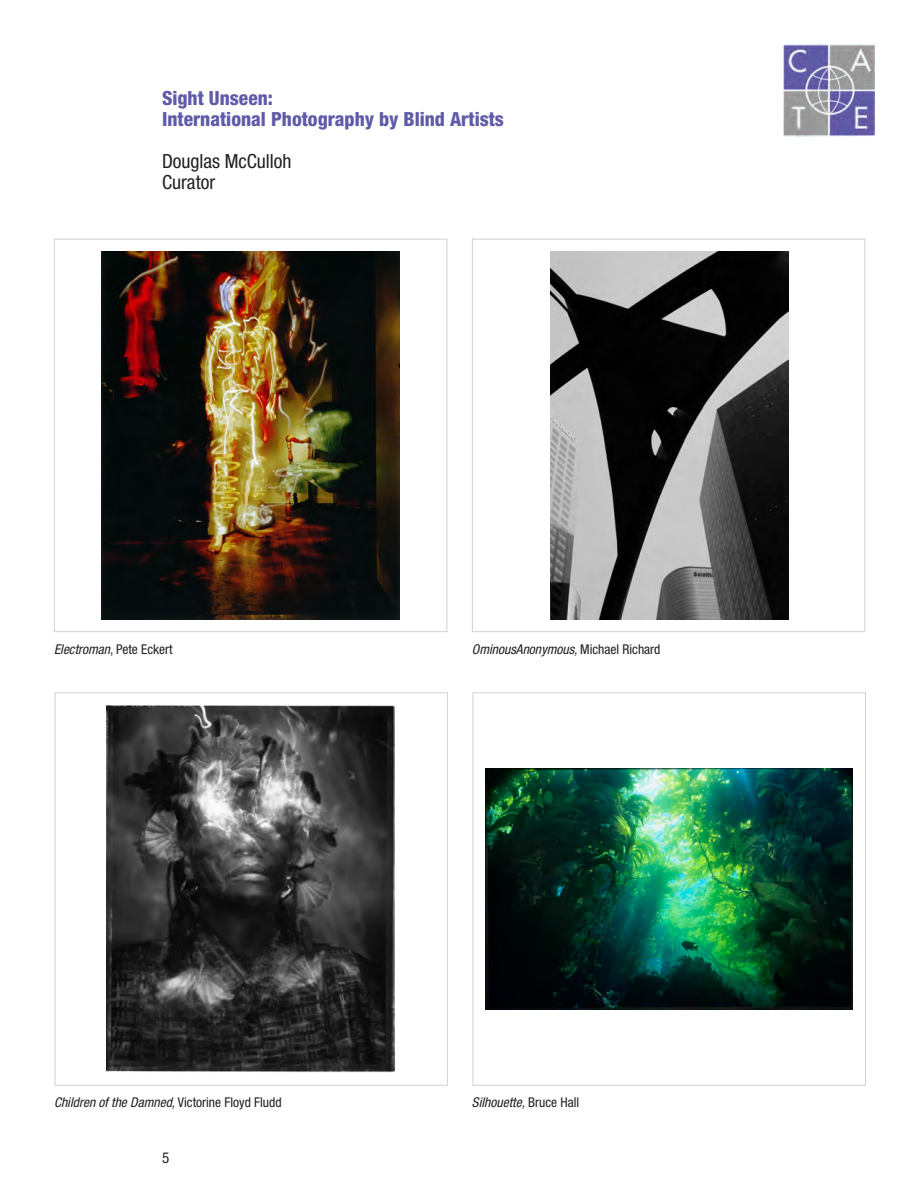
<style>
.page{position:relative;width:918px;height:1188px;background:#fff}
.page>*{position:absolute;margin:0;border:0;box-sizing:border-box;transform-origin:0 0}
.t1{font:800 condensed 19.5px/21px "Helvetica Neue";color:#5f5ba8}
.t2{font:condensed 19.5px/21px "Helvetica Neue";color:#231f20}
.t3{font:condensed 15px "Helvetica Neue";color:#231f20}
.t4{font:italic condensed 13.5px "Helvetica Neue";color:#231f20}
.t5{font:condensed 13.5px "Helvetica Neue";color:#231f20}
.s1{font-style:italic}
.s2{font-style:normal}
</style>
<div class="page">
<img style="left:783px;top:45px;width:91px;height:92px">
<div style="left:54px;top:239px;width:393px;height:393px;border:1px solid #d1d2d4"></div>
<div style="left:472px;top:239px;width:393px;height:393px;border:1px solid #d1d2d4"></div>
<div style="left:55px;top:692px;width:393px;height:394px;border:1px solid #d1d2d4"></div>
<div style="left:473px;top:692px;width:393px;height:394px;border:1px solid #d1d2d4"></div>
<img style="left:486px;top:768px;width:367px;height:242px">
<img style="left:550px;top:252px;width:239px;height:367px">
<img style="left:106px;top:706px;width:288px;height:366px">
<img style="left:101px;top:252px;width:298px;height:367px">
<h1 class="t1" style="left:162px;top:87px;width:343px">Sight Unseen:<br>International Photography by Blind Artists</h1>
<h1 class="t2" style="left:162px;top:151px;width:131px">Douglas McCulloh<br>Curator</h1>
<p class="t5" style="left:54px;top:642px;width:120px"><span class="s1">Electroman</span>, Pete Eckert</p>
<p class="t4" style="left:472px;top:642px;width:190px">OminousAnonymous, <span class="s2">Michael Richard</span></p>
<p class="t4" style="left:54px;top:1095px;width:229px">Children of the Damned, <span class="s2">Victorine Floyd Fludd</span></p>
<p class="t4" style="left:472px;top:1095px;width:109px">Silhouette, <span class="s2">Bruce Hall</span></p>
<p class="t3" style="left:162px;top:1149px;width:9px">5</p>
</div>
